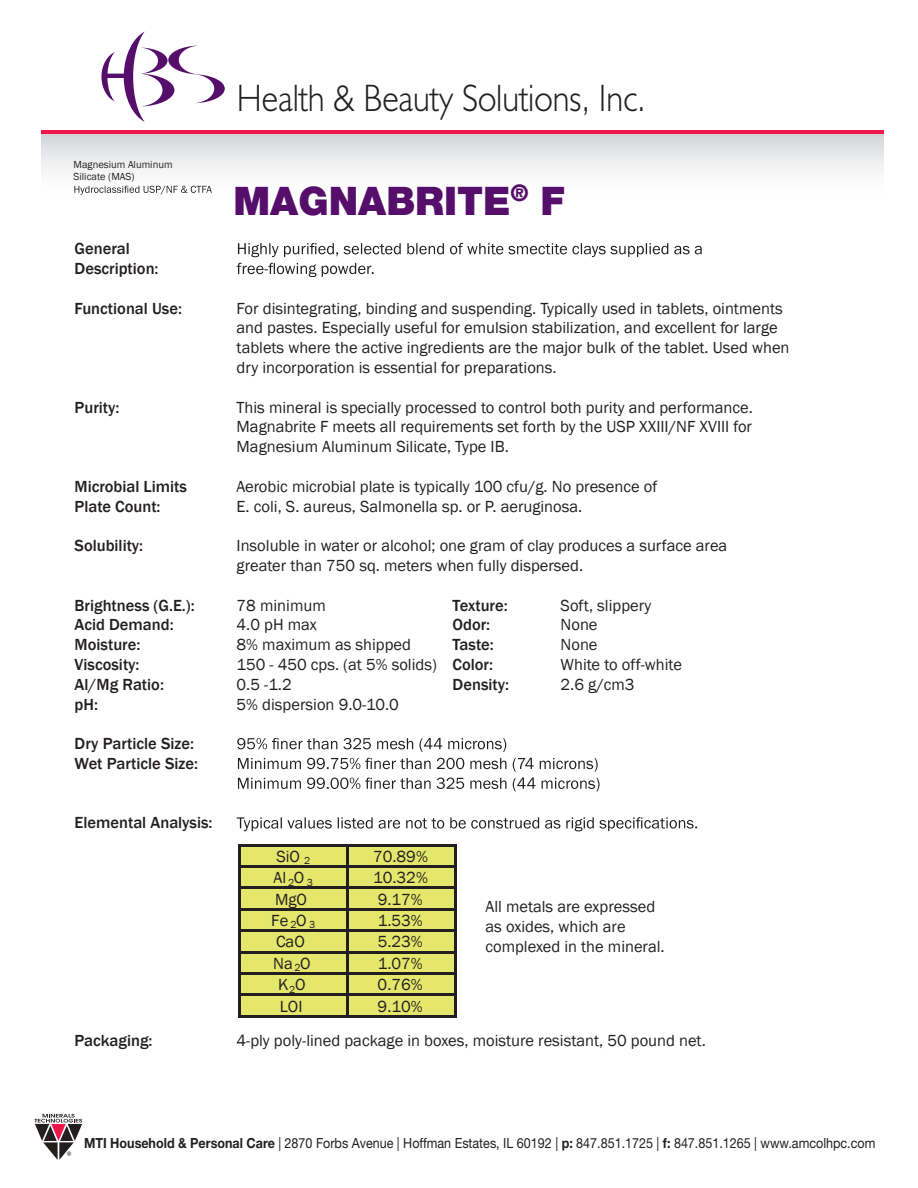
<style>
.page{position:relative;width:918px;height:1188px;background:#fff}
.page>*{position:absolute;margin:0;border:0;box-sizing:border-box;transform-origin:0 0}
.t1{font:900 39.45px "Helvetica Neue LT Std";color:#560e6b}
.t2{font:300 38.4px "Humanist 521 BT";color:#231f20;scale:.9 1}
.t3{font:16.5px/19.8px "Franklin Gothic";color:#231f20}
.t4{font:500 16.5px/19.8px "Franklin Gothic";color:#231f20}
.t5{font:13.95px "Helvetica Neue LT Std";color:#231f20;scale:.9 1}
.t6{font:10.5px/12.6px "Franklin Gothic";color:#231f20}
.s1{font-weight:500}
.s2{font-weight:700}
</style>
<div class="page">
<svg style="left:34px;top:1114px;width:48px;height:46px"></svg>
<div style="left:42px;top:134px;width:842px;height:66px;background:linear-gradient(to bottom,#d8d9db,#fff)"></div>
<hr style="left:42px;top:130px;width:842px;height:4px;background:#ed174c">
<svg style="left:101px;top:32px;width:124px;height:90px"></svg>
<svg style="left:238px;top:243px;width:464px;height:14px"></svg>
<svg style="left:237px;top:263px;width:137px;height:14px"></svg>
<svg style="left:237px;top:738px;width:269px;height:14px"></svg>
<svg style="left:238px;top:758px;width:360px;height:14px"></svg>
<svg style="left:238px;top:778px;width:362px;height:14px"></svg>
<svg style="left:237px;top:817px;width:460px;height:14px"></svg>
<div style="left:239px;top:844px;width:216px;height:172px;background:#e4e76b"></div>
<hr style="left:240px;top:844px;width:106px;height:2px;background:#231f20">
<hr style="left:348px;top:844px;width:106px;height:2px;background:#231f20">
<hr style="left:240px;top:865px;width:106px;height:3px;background:#231f20">
<hr style="left:348px;top:865px;width:106px;height:3px;background:#231f20">
<hr style="left:240px;top:887px;width:106px;height:2px;background:#231f20">
<hr style="left:348px;top:887px;width:106px;height:2px;background:#231f20">
<hr style="left:240px;top:908px;width:106px;height:2px;background:#231f20">
<hr style="left:348px;top:908px;width:106px;height:2px;background:#231f20">
<hr style="left:240px;top:930px;width:106px;height:2px;background:#231f20">
<hr style="left:348px;top:930px;width:106px;height:2px;background:#231f20">
<hr style="left:240px;top:951px;width:106px;height:2px;background:#231f20">
<hr style="left:348px;top:951px;width:106px;height:2px;background:#231f20">
<hr style="left:240px;top:972px;width:106px;height:3px;background:#231f20">
<hr style="left:348px;top:972px;width:106px;height:3px;background:#231f20">
<hr style="left:240px;top:994px;width:106px;height:2px;background:#231f20">
<hr style="left:348px;top:994px;width:106px;height:2px;background:#231f20">
<svg style="left:238px;top:844px;width:2px;height:173px"></svg>
<hr style="left:240px;top:1015px;width:106px;height:2px;background:#231f20">
<svg style="left:346px;top:844px;width:2px;height:173px"></svg>
<hr style="left:348px;top:1015px;width:106px;height:2px;background:#231f20">
<svg style="left:454px;top:844px;width:2px;height:173px"></svg>
<svg style="left:74px;top:186px;width:138px;height:9px"></svg>
<p class="t6" style="left:74px;top:158px;width:101px">Magnesium Aluminum<br>Silicate (MAS)</p>
<h2 class="t2" style="left:237px;top:74px;width:456px">Health &amp; Beauty Solutions, Inc.</h2>
<h1 class="t1" style="left:234px;top:177px;width:333px">MAGNABRITE<sup>®</sup> F</h1>
<p class="t4" style="left:75px;top:239px;width:86px">General<br>Description:</p>
<p class="t4" style="left:75px;top:298px;width:109px">Functional Use:</p>
<p class="t3" style="left:237px;top:299px;width:554px">For disintegrating, binding and suspending. Typically used in tablets, ointments and pastes. Especially useful for emulsion stabilization, and excellent for large tablets where the active ingredients are the major bulk of the tablet. Used when dry incorporation is essential for preparations.</p>
<p class="t4" style="left:75px;top:397px;width:46px">Purity:</p>
<p class="t3" style="left:237px;top:398px;width:518px;text-align:justify">This mineral is specially processed to control both purity and performance.<br>Magnabrite F meets all requirements set forth by the USP XXIII/NF XVIII for Magnesium Aluminum Silicate, Type IB.</p>
<p class="t4" style="left:75px;top:477px;width:114px">Microbial Limits</p>
<p class="t3" style="left:237px;top:477px;width:422px">Aerobic microbial plate is typically 100 cfu/g. No presence of</p>
<p class="t4" style="left:75px;top:496px;width:87px">Plate Count:</p>
<p class="t3" style="left:237px;top:497px;width:347px">E. coli, S. aureus, Salmonella sp. or P. aeruginosa.</p>
<p class="t4" style="left:75px;top:536px;width:70px">Solubility:</p>
<p class="t3" style="left:237px;top:536px;width:492px">Insoluble in water or alcohol; one gram of clay produces a surface area greater than 750 sq. meters when fully dispersed.</p>
<p class="t4" style="left:75px;top:595px;width:122px">Brightness (G.E.):</p>
<p class="t3" style="left:237px;top:596px;width:91px">78 minimum</p>
<p class="t4" style="left:453px;top:595px;width:57px">Texture:</p>
<p class="t3" style="left:561px;top:596px;width:92px">Soft, slippery</p>
<p class="t4" style="left:75px;top:615px;width:101px">Acid Demand:</p>
<p class="t3" style="left:237px;top:615px;width:82px">4.0 pH max</p>
<p class="t4" style="left:453px;top:615px;width:39px">Odor:</p>
<p class="t3" style="left:561px;top:615px;width:38px">None</p>
<p class="t4" style="left:75px;top:635px;width:67px">Moisture:</p>
<p class="t3" style="left:237px;top:635px;width:176px">8% maximum as shipped</p>
<p class="t4" style="left:453px;top:635px;width:43px">Taste:</p>
<p class="t3" style="left:561px;top:635px;width:38px">None</p>
<p class="t4" style="left:75px;top:655px;width:66px">Viscosity:</p>
<p class="t3" style="left:237px;top:655px;width:258px">150 - 450 cps. (at 5% solids) <span class="s1">Color:</span></p>
<p class="t3" style="left:561px;top:655px;width:123px">White to off-white</p>
<p class="t4" style="left:75px;top:675px;width:91px">Al/Mg Ratio:</p>
<p class="t3" style="left:237px;top:675px;width:57px">0.5 -1.2</p>
<p class="t4" style="left:453px;top:675px;width:58px">Density:</p>
<p class="t3" style="left:561px;top:675px;width:75px">2.6 g/cm3</p>
<p class="t4" style="left:75px;top:694px;width:25px">pH:</p>
<p class="t3" style="left:237px;top:695px;width:164px">5% dispersion 9.0-10.0</p>
<p class="t4" style="left:75px;top:734px;width:125px">Dry Particle Size:<br>Wet Particle Size:</p>
<p class="t4" style="left:75px;top:813px;width:140px">Elemental Analysis:</p>
<p class="t3" style="left:277px;top:847px;width:35px">SiO <sub>2</sub></p>
<p class="t3" style="left:373px;top:847px;width:56px">70.89%</p>
<p class="t3" style="left:274px;top:868px;width:41px">Al<sub>2</sub>O<sub>3</sub></p>
<p class="t3" style="left:373px;top:868px;width:56px">10.32%</p>
<p class="t3" style="left:275px;top:890px;width:33px">MgO</p>
<p class="t3" style="left:378px;top:890px;width:47px">9.17%</p>
<p class="t3" style="left:271px;top:911px;width:46px">Fe<sub>2</sub>O<sub>3</sub></p>
<p class="t3" style="left:378px;top:911px;width:47px">1.53%</p>
<p class="t3" style="left:276px;top:932px;width:30px">CaO</p>
<p class="t3" style="left:378px;top:932px;width:47px">5.23%</p>
<p class="t3" style="left:273px;top:954px;width:39px">Na<sub>2</sub>O</p>
<p class="t3" style="left:378px;top:954px;width:47px">1.07%</p>
<p class="t3" style="left:278px;top:975px;width:29px">K<sub>2</sub>O</p>
<p class="t3" style="left:378px;top:975px;width:47px">0.76%</p>
<p class="t3" style="left:280px;top:997px;width:24px">LOI</p>
<p class="t3" style="left:378px;top:997px;width:47px">9.10%</p>
<p class="t3" style="left:486px;top:897px;width:181px">All metals are expressed as oxides, which are complexed in the mineral.</p>
<p class="t4" style="left:75px;top:1031px;width:80px">Packaging:</p>
<p class="t3" style="left:237px;top:1031px;width:471px">4-ply poly-lined package in boxes, moisture resistant, 50 pound net.</p>
<p class="t5" style="left:84px;top:1135px;width:881px"><span class="s2">MTI Household &amp; Personal Care</span> | 2870 Forbs Avenue | Hoffman Estates, IL 60192 | <span class="s2">p:</span> 847.851.1725 | <span class="s2">f:</span> 847.851.1265 | www.amcolhpc.com</p>
</div>
